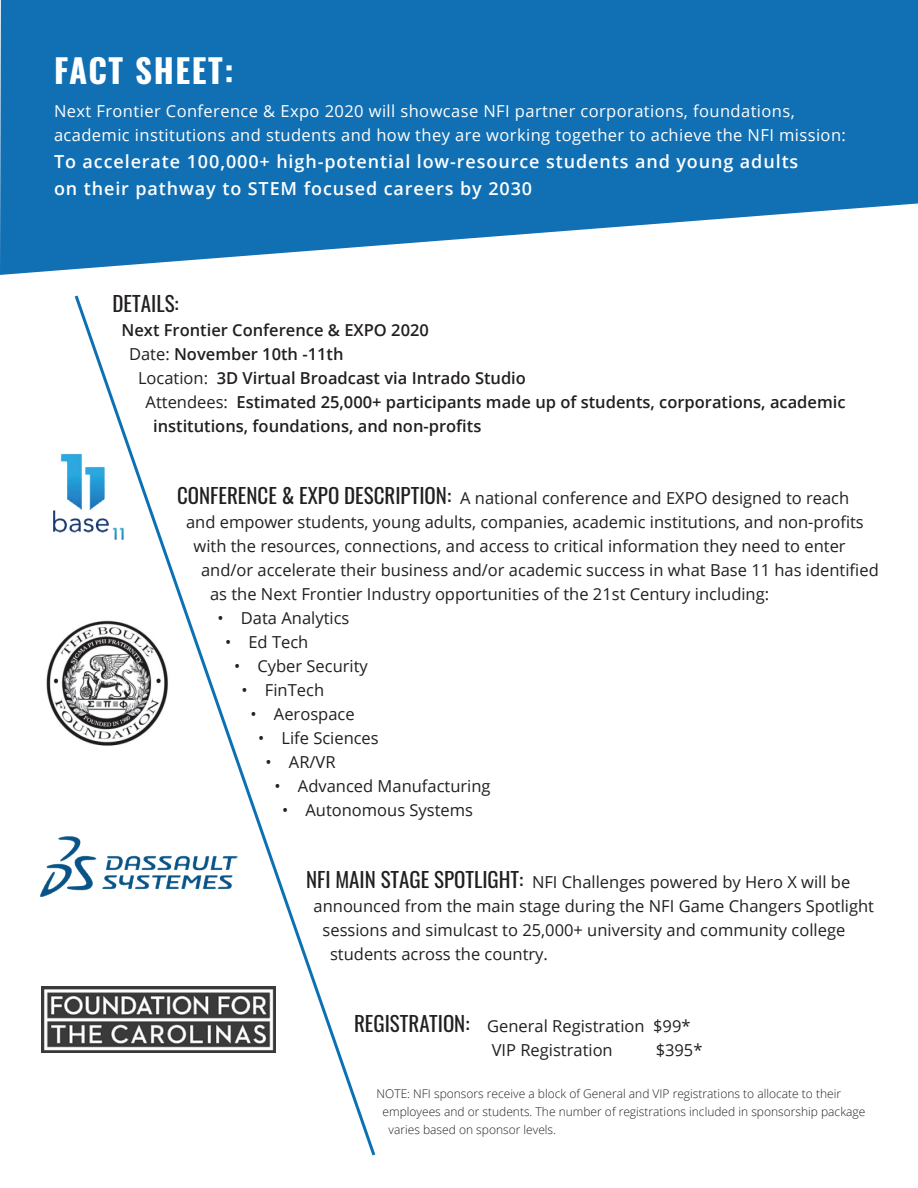
<style>
.page{position:relative;width:918px;height:1188px;background:#fff}
.page>*{position:absolute;margin:0;border:0;box-sizing:border-box;transform-origin:0 0}
.t1{font:700 33px "Oswald";letter-spacing:.05em;color:#fff}
.t2{font:21px "Oswald";color:#231f20}
.t3{font:600 18px/27px "Open Sans";letter-spacing:.05em;color:#fff}
.t4{font:16.5px/24px "Open Sans";color:#231f20}
.t5{font:600 16.5px "Open Sans";color:#231f20}
.t6{font:16.5px/24px "Open Sans";letter-spacing:.025em;color:#fff}
.t7{font:300 12px "Open Sans";color:#231f20}
.s1{font-weight:400}
.s2{font-family:"Oswald";font-size:21px}
</style>
<div class="page">
<svg style="left:74px;top:295px;width:302px;height:861px"></svg>
<svg style="left:0;top:0;width:918px;height:275px;fill:#116fb3"></svg>
<img style="left:53px;top:448px;width:82px;height:98px">
<img style="left:46px;top:619px;width:126px;height:129px">
<img style="left:41px;top:986px;width:234px;height:67px">
<img style="left:40px;top:836px;width:197px;height:60px">
<h1 class="t1" style="left:54px;top:53px;width:181px">FACT SHEET:</h1>
<p class="t6" style="left:54px;top:99px;width:793px">Next Frontier Conference &amp; Expo 2020 will showcase NFI partner corporations, foundations, academic institutions and students and how they are working together to achieve the NFI mission:</p>
<p class="t3" style="left:54px;top:148px;width:746px">To accelerate 100,000+ high-potential low-resource students and young adults on their pathway to STEM focused careers by 2030</p>
<p class="t2" style="left:113px;top:285px;width:68px">DETAILS:</p>
<p class="t5" style="left:122px;top:319px;width:309px">Next Frontier Conference &amp; EXPO 2020</p>
<p class="t5" style="left:129px;top:343px;width:216px"><span class="s1">Date:</span> November 10th -11th</p>
<p class="t5" style="left:138px;top:367px;width:389px"><span class="s1">Location:</span> 3D Virtual Broadcast via Intrado Studio</p>
<p class="t5" style="left:146px;top:391px;width:702px"><span class="s1">Attendees:</span> Estimated 25,000+ participants made up of students, corporations, academic</p>
<p class="t5" style="left:153px;top:415px;width:330px">institutions, foundations, and non-profits</p>
<p class="t4" style="left:177px;top:486px;width:674px"><span class="s2">CONFERENCE &amp; EXPO DESCRIPTION:</span> A national conference and EXPO designed to reach</p>
<p class="t4" style="left:186px;top:510px;width:679px">and empower students, young adults, companies, academic institutions, and non-profits</p>
<p class="t4" style="left:194px;top:534px;width:654px">with the resources, connections, and access to critical information they need to enter</p>
<p class="t4" style="left:201px;top:558px;width:679px">and/or accelerate their business and/or academic success in what Base 11 has identified</p>
<p class="t4" style="left:210px;top:582px;width:561px">as the Next Frontier Industry opportunities of the 21st Century including:</p>
<p class="t4" style="left:218px;top:606px;width:133px">• Data Analytics</p>
<p class="t4" style="left:225px;top:630px;width:85px">• Ed Tech</p>
<p class="t4" style="left:234px;top:654px;width:135px">• Cyber Security</p>
<p class="t4" style="left:242px;top:678px;width:84px">• FinTech</p>
<p class="t4" style="left:251px;top:702px;width:106px">• Aerospace</p>
<p class="t4" style="left:258px;top:726px;width:122px">• Life Sciences</p>
<p class="t4" style="left:266px;top:750px;width:72px">• AR/VR</p>
<p class="t4" style="left:275px;top:774px;width:218px">• Advanced Manufacturing</p>
<p class="t4" style="left:282px;top:798px;width:192px">• Autonomous Systems</p>
<p class="t4" style="left:306px;top:870px;width:546px"><span class="s2">NFI MAIN STAGE SPOTLIGHT:</span> NFI Challenges powered by Hero X will be</p>
<p class="t4" style="left:314px;top:894px;width:562px">announced from the main stage during the NFI Game Changers Spotlight</p>
<p class="t4" style="left:323px;top:918px;width:524px">sessions and simulcast to 25,000+ university and community college</p>
<p class="t4" style="left:330px;top:942px;width:219px">students across the country.</p>
<p class="t4" style="left:492px;top:1014px;width:200px;text-indent:-138px"><span class="s2">REGISTRATION:</span> General Registration $99*<br>VIP Registration</p>
<p class="t4" style="left:656px;top:1038px;width:48px">$395*</p>
<p class="t7" style="left:377px;top:1085px;width:466px">NOTE: NFI sponsors receive a block of General and VIP registrations to allocate to their</p>
<p class="t7" style="left:383px;top:1103px;width:484px">employees and or students. The number of registrations included in sponsorship package</p>
<p class="t7" style="left:389px;top:1121px;width:169px">varies based on sponsor levels.</p>
</div>
